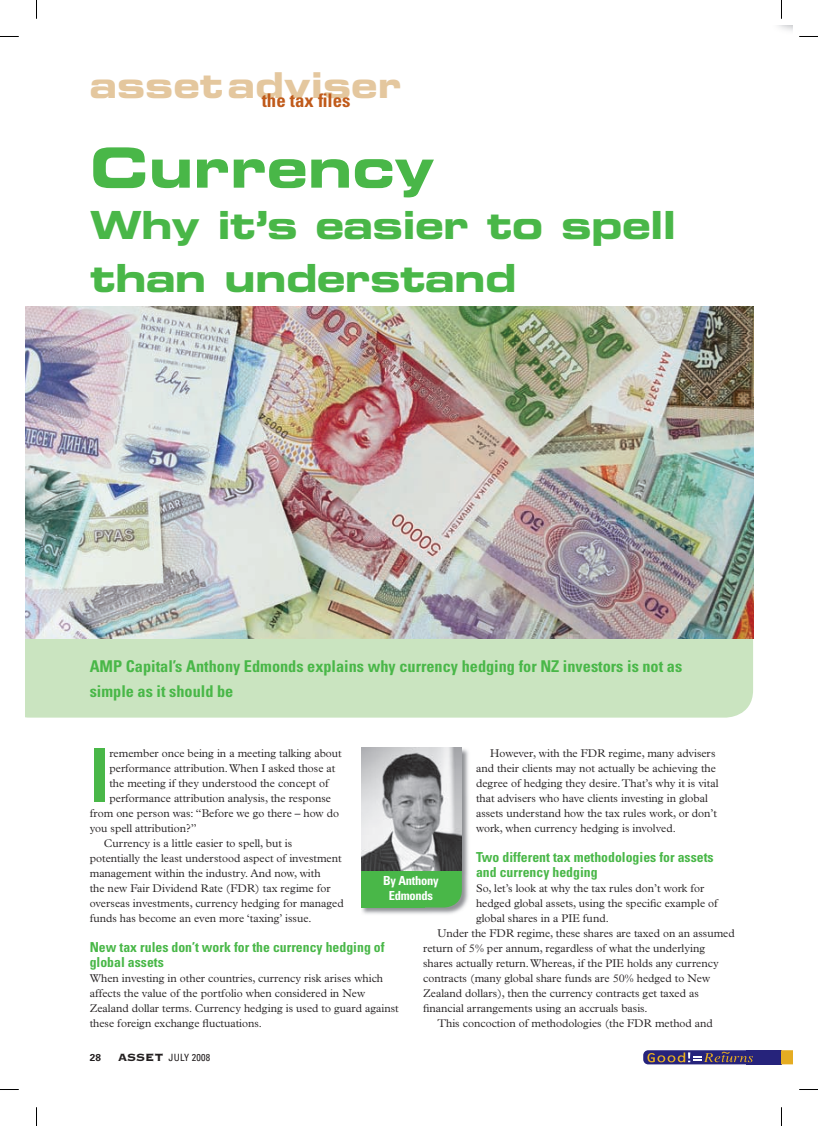
<style>
.page{position:relative;width:818px;height:1126px;background:#fff}
.page>*{position:absolute;margin:0;border:0;box-sizing:border-box;transform-origin:0 0}
.t1{font:600 71.25px "Eurostile";color:#49b748}
.t2{font:55px "Eurostile Bold Extended Two";color:#49b748}
.t3{font:38.75px/52.5px "Eurostile Bold Extended Two";letter-spacing:-.02em;color:#49b748}
.t4{font:35.62px "Eurostile Bold Extended Two";color:#e4c79e}
.t5{font:700 condensed 18.75px "Univers";color:#c05a1a}
.t6{font:700 condensed 16.25px/25px "Univers";color:#49b748}
.t7{font:700 condensed 13.75px/15px "Univers";color:#49b748}
.t8{font:700 condensed 12.5px/15px "Univers";letter-spacing:-.02em;color:#fff;text-align:center}
.t9{font:300 11.25px/15px "Plantin";color:#231f20}
.t10{font:condensed 10px "Univers";letter-spacing:.02em;color:#231f20}
.s1{font-weight:700;font-stretch:normal}
.s2{font-family:"Copperplate Gothic BT";font-weight:800;font-stretch:normal;font-size:13.75px}
</style>
<div class="page">
<svg style="left:642px;top:1050px;width:113px;height:14px"></svg>
<svg style="left:647px;top:1050px;width:144px;height:14px;background:#52456f"></svg>
<img style="left:361px;top:747px;width:108px;height:167px">
<div style="left:361px;top:776px;width:100px;height:131px;background:#49b748;border-radius:18px"></div>
<img style="left:361px;top:748px;width:100px;height:121px">
<div style="left:26px;top:639px;width:726px;height:78px;background:#cae4c0"></div>
<img style="left:26px;top:306px;width:726px;height:333px">
<svg style="left:779px;top:26px;width:12px;height:5px"></svg>
<svg style="left:0;top:36px;width:19px;height:1px"></svg>
<svg style="left:799px;top:36px;width:17px;height:1px"></svg>
<svg style="left:0;top:1089px;width:19px;height:1px"></svg>
<svg style="left:799px;top:1089px;width:17px;height:1px"></svg>
<svg style="left:36px;top:0;width:1px;height:19px"></svg>
<svg style="left:36px;top:1107px;width:1px;height:18px"></svg>
<h3 class="t4" style="left:90px;top:60px;width:313px">assetadviser</h3>
<h3 class="t5" style="left:261px;top:89px;width:90px">the tax files</h3>
<h2 class="t2" style="left:90px;top:129px;width:345px">Currency</h2>
<h3 class="t3" style="left:90px;top:198px;width:587px">Why it’s easier to spell than understand</h3>
<h3 class="t6" style="left:90px;top:654px;width:593px">AMP Capital’s Anthony Edmonds explains why currency hedging for NZ investors is not as simple as it should be</h3>
<h1 class="t1" style="left:90px;top:731px;width:21px">I</h1>
<p class="t9" style="left:109px;top:745px;width:234px">remember once being in a meeting talking about</p>
<p class="t9" style="left:476px;top:745px;width:244px;text-indent:14px">However, with the FDR regime, many advisers and their clients may not actually be achieving the degree of hedging they desire. That’s why it is vital that advisers who have clients investing in global assets understand how the tax rules work, or don’t work, when currency hedging is involved.</p>
<p class="t7" style="left:476px;top:849px;width:239px">Two different tax methodologies for assets and currency hedging</p>
<p class="t9" style="left:476px;top:880px;width:230px">So, let’s look at why the tax rules don’t work for</p>
<p class="t9" style="left:476px;top:895px;width:243px">hedged global assets, using the specific example of</p>
<p class="t9" style="left:476px;top:910px;width:134px">global shares in a PIE fund.</p>
<p class="t9" style="left:437px;top:925px;width:299px">Under the FDR regime, these shares are taxed on an assumed</p>
<p class="t9" style="left:423px;top:940px;width:283px">return of 5% per annum, regardless of what the underlying</p>
<p class="t9" style="left:423px;top:955px;width:297px">shares actually return. Whereas, if the PIE holds any currency</p>
<p class="t9" style="left:423px;top:970px;width:288px">contracts (many global share funds are 50% hedged to New</p>
<p class="t9" style="left:423px;top:985px;width:277px">Zealand dollars), then the currency contracts get taxed as</p>
<p class="t9" style="left:423px;top:1000px;width:226px">financial arrangements using an accruals basis.</p>
<p class="t9" style="left:437px;top:1015px;width:277px">This concoction of methodologies (the FDR method and</p>
<p class="t9" style="left:109px;top:760px;width:227px">performance attribution. When I asked those at</p>
<p class="t9" style="left:109px;top:775px;width:221px">the meeting if they understood the concept of</p>
<p class="t9" style="left:109px;top:790px;width:223px">performance attribution analysis, the response</p>
<p class="t9" style="left:90px;top:805px;width:251px">from one person was: “Before we go there – how do</p>
<p class="t9" style="left:90px;top:820px;width:108px">you spell attribution?”</p>
<p class="t9" style="left:104px;top:835px;width:190px">Currency is a little easier to spell, but is</p>
<p class="t9" style="left:90px;top:850px;width:253px">potentially the least understood aspect of investment</p>
<p class="t9" style="left:90px;top:865px;width:232px">management within the industry. And now, with</p>
<p class="t9" style="left:90px;top:880px;width:242px">the new Fair Dividend Rate (FDR) tax regime for</p>
<p class="t9" style="left:90px;top:895px;width:255px">overseas investments, currency hedging for managed</p>
<p class="t9" style="left:90px;top:910px;width:223px">funds has become an even more ‘taxing’ issue.</p>
<p class="t7" style="left:90px;top:939px;width:296px">New tax rules don’t work for the currency hedging of global assets</p>
<p class="t9" style="left:90px;top:970px;width:310px">When investing in other countries, currency risk arises which affects the value of the portfolio when considered in New Zealand dollar terms. Currency hedging is used to guard against these foreign exchange fluctuations.</p>
<p class="t8" style="left:383px;top:873px;width:57px">By Anthony<br>Edmonds</p>
<p class="t10" style="left:90px;top:1050px;width:122px"><span class="s1">28</span> <span class="s2">ASSET</span> JULY 2008</p>
</div>
